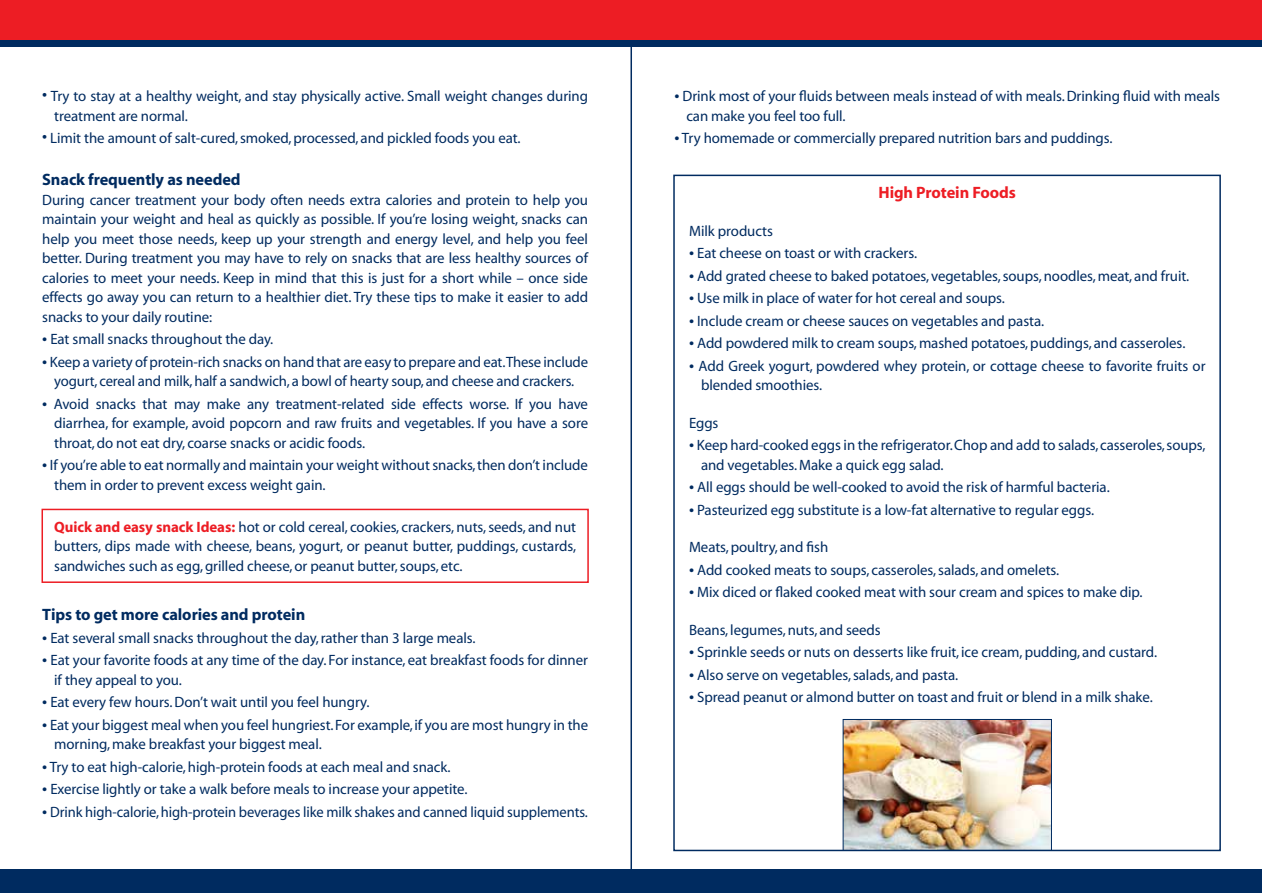
<style>
.page{position:relative;width:1263px;height:893px;background:#fff}
.page>*{position:absolute;margin:0;border:0;box-sizing:border-box;transform-origin:0 0}
.t1{font:700 16.5px "Myriad";letter-spacing:-.005em;color:#002b60}
.t2{font:700 16.5px "Myriad";letter-spacing:-.005em;color:#ed1d24}
.t3{font:15px/19.5px "Myriad";letter-spacing:-.005em;color:#002b60}
.s1{font-size:18px}
.s2{font-family:"Myriad Pro";font-size:18px}
.s3{font-weight:700;color:#ed1d24}
</style>
<div class="page">
<img style="left:845px;top:721px;width:205px;height:127px">
<div style="left:843px;top:719px;width:209px;height:132px;border:1px solid #002b60"></div>
<hr style="left:630px;top:0;width:2px;height:892px;background:#002b60">
<div style="left:0;top:0;width:1262px;height:44px;background:#ed1d24"></div>
<div style="left:0;top:41px;width:1262px;height:6px;background:#002b60"></div>
<div style="left:0;top:869px;width:1262px;height:24px;background:#002b60"></div>
<div style="left:42px;top:509px;width:547px;height:74px;border:2px solid #ed1d24"></div>
<p class="t3" style="left:54px;top:87px;width:535px;text-indent:-12px"><span class="s1">•</span> Try to stay at a healthy weight, and stay physically active. Small weight changes during treatment are normal.</p>
<p class="t3" style="left:42px;top:129px;width:480px"><span class="s1">•</span> Limit the amount of salt-cured, smoked, processed, and pickled foods you eat.</p>
<p class="t1" style="left:42px;top:171px;width:200px">Snack frequently as needed</p>
<p class="t3" style="left:42px;top:190px;width:547px;text-align:justify">During cancer treatment your body often needs extra calories and protein to help you maintain your weight and heal as quickly as possible. If you’re losing weight, snacks can help you meet those needs, keep up your strength and energy level, and help you feel better. During treatment you may have to rely on snacks that are less healthy sources of calories to meet your needs. Keep in mind that this is just for a short while – once side effects go away you can return to a healthier diet. Try these tips to make it easier to add snacks to your daily routine:</p>
<p class="t3" style="left:42px;top:330px;width:233px"><span class="s2">•</span> Eat small snacks throughout the day.</p>
<p class="t3" style="left:42px;top:352px;width:547px;text-align:center"><span class="s2">•</span> Keep a variety of protein-rich snacks on hand that are easy to prepare and eat.These include yogurt, cereal and milk, half a sandwich, a bowl of hearty soup, and cheese and crackers.</p>
<p class="t3" style="left:54px;top:394px;width:535px;text-align:justify;text-indent:-12px"><span class="s2">•</span> Avoid snacks that may make any treatment-related side effects worse. If you have diarrhea, for example, avoid popcorn and raw fruits and vegetables. If you have a sore throat, do not eat dry, coarse snacks or acidic foods.</p>
<p class="t3" style="left:54px;top:456px;width:535px;text-indent:-12px"><span class="s2">•</span> If you’re able to eat normally and maintain your weight without snacks, then don’t include them in order to prevent excess weight gain.</p>
<p class="t3" style="left:54px;top:517px;width:523px;text-align:justify"><span class="s3">Quick and easy snack Ideas:</span> hot or cold cereal, cookies, crackers, nuts, seeds, and nut butters, dips made with cheese, beans, yogurt, or peanut butter, puddings, custards, sandwiches such as egg, grilled cheese, or peanut butter, soups, etc.</p>
<p class="t1" style="left:42px;top:606px;width:264px">Tips to get more calories and protein</p>
<p class="t3" style="left:42px;top:628px;width:435px"><span class="s2">•</span> Eat several small snacks throughout the day, rather than 3 large meals.</p>
<p class="t3" style="left:54px;top:651px;width:535px;text-indent:-12px"><span class="s2">•</span> Eat your favorite foods at any time of the day. For instance, eat breakfast foods for dinner if they appeal to you.</p>
<p class="t3" style="left:42px;top:693px;width:329px"><span class="s2">•</span> Eat every few hours. Don’t wait until you feel hungry.</p>
<p class="t3" style="left:54px;top:715px;width:535px;text-indent:-12px"><span class="s2">•</span> Eat your biggest meal when you feel hungriest. For example, if you are most hungry in the morning, make breakfast your biggest meal.</p>
<p class="t3" style="left:42px;top:757px;width:410px"><span class="s2">•</span> Try to eat high-calorie, high-protein foods at each meal and snack.</p>
<p class="t3" style="left:42px;top:780px;width:427px"><span class="s2">•</span> Exercise lightly or take a walk before meals to increase your appetite.</p>
<p class="t3" style="left:42px;top:802px;width:547px"><span class="s2">•</span> Drink high-calorie, high-protein beverages like milk shakes and canned liquid supplements.</p>
<p class="t3" style="left:686px;top:87px;width:535px;text-indent:-12px"><span class="s2">•</span> Drink most of your fluids between meals instead of with meals. Drinking fluid with meals can make you feel too full.</p>
<p class="t3" style="left:674px;top:129px;width:440px"><span class="s2">•</span> Try homemade or commercially prepared nutrition bars and puddings.</p>
<p class="t2" style="left:878px;top:184px;width:139px">High Protein Foods</p>
<p class="t3" style="left:689px;top:222px;width:85px">Milk products</p>
<p class="t3" style="left:689px;top:244px;width:230px"><span class="s2">•</span> Eat cheese on toast or with crackers.</p>
<p class="t3" style="left:689px;top:267px;width:502px"><span class="s2">•</span> Add grated cheese to baked potatoes, vegetables, soups, noodles, meat, and fruit.</p>
<p class="t3" style="left:689px;top:289px;width:317px"><span class="s2">•</span> Use milk in place of water for hot cereal and soups.</p>
<p class="t3" style="left:689px;top:312px;width:357px"><span class="s2">•</span> Include cream or cheese sauces on vegetables and pasta.</p>
<p class="t3" style="left:689px;top:334px;width:498px"><span class="s2">•</span> Add powdered milk to cream soups, mashed potatoes, puddings, and casseroles.</p>
<p class="t3" style="left:701px;top:357px;width:506px;text-indent:-12px"><span class="s2">•</span> Add Greek yogurt, powdered whey protein, or cottage cheese to favorite fruits or blended smoothies.</p>
<p class="t3" style="left:689px;top:414px;width:31px">Eggs</p>
<p class="t3" style="left:701px;top:436px;width:506px;text-indent:-12px"><span class="s2">•</span> Keep hard-cooked eggs in the refrigerator. Chop and add to salads, casseroles, soups, and vegetables. Make a quick egg salad.</p>
<p class="t3" style="left:689px;top:478px;width:422px"><span class="s2">•</span> All eggs should be well-cooked to avoid the risk of harmful bacteria.</p>
<p class="t3" style="left:689px;top:501px;width:407px"><span class="s2">•</span> Pasteurized egg substitute is a low-fat alternative to regular eggs.</p>
<p class="t3" style="left:689px;top:538px;width:141px">Meats, poultry, and fish</p>
<p class="t3" style="left:689px;top:561px;width:372px"><span class="s2">•</span> Add cooked meats to soups, casseroles, salads, and omelets.</p>
<p class="t3" style="left:689px;top:583px;width:455px"><span class="s2">•</span> Mix diced or flaked cooked meat with sour cream and spices to make dip.</p>
<p class="t3" style="left:689px;top:621px;width:193px">Beans, legumes, nuts, and seeds</p>
<p class="t3" style="left:689px;top:643px;width:469px"><span class="s2">•</span> Sprinkle seeds or nuts on desserts like fruit, ice cream, pudding, and custard.</p>
<p class="t3" style="left:689px;top:666px;width:271px"><span class="s2">•</span> Also serve on vegetables, salads, and pasta.</p>
<p class="t3" style="left:689px;top:688px;width:465px"><span class="s2">•</span> Spread peanut or almond butter on toast and fruit or blend in a milk shake.</p>
</div>
